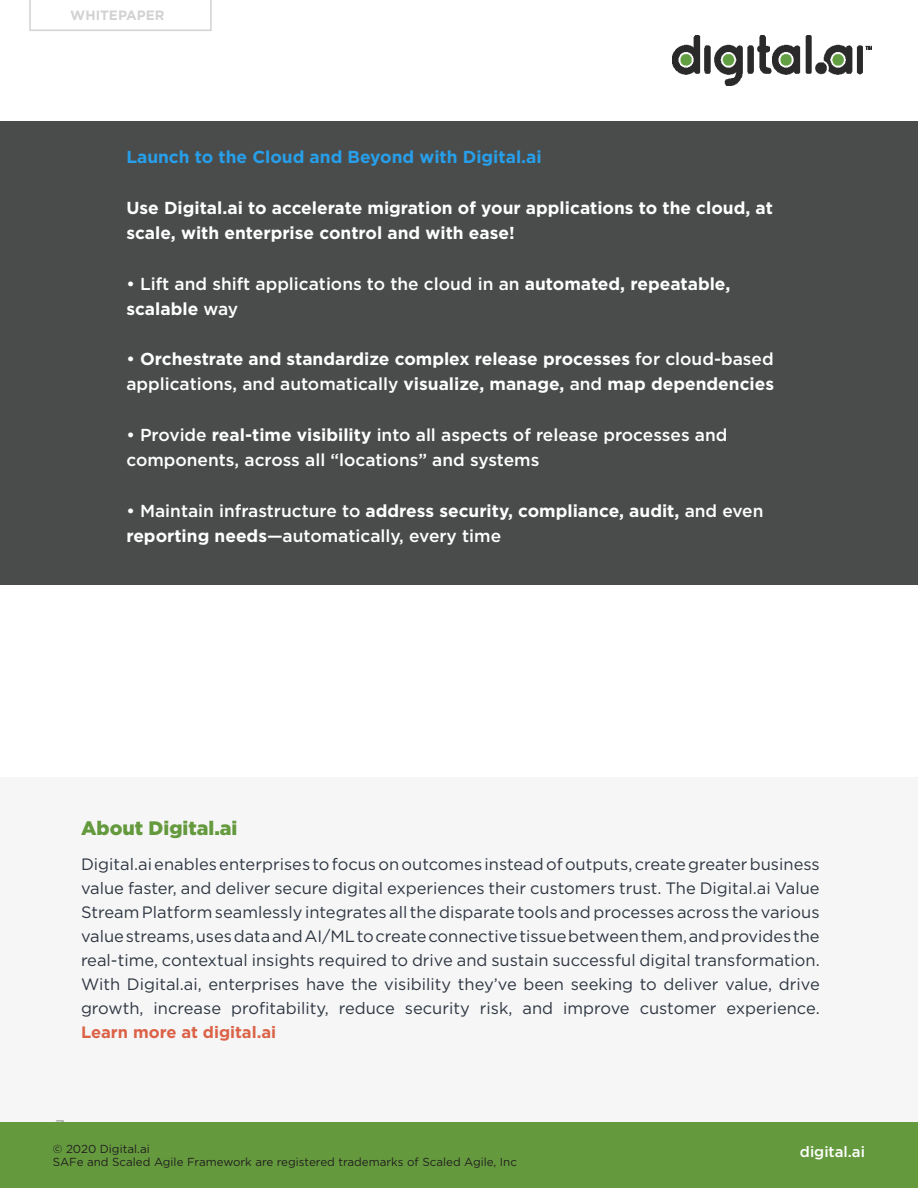
<style>
.page{position:relative;width:918px;height:1188px;background:#fff}
.page>*{position:absolute;margin:0;border:0;box-sizing:border-box;transform-origin:0 0}
.t1{font:900 19.5px "Gotham";color:#649a3d}
.Standard_Paragraph{font:500 17.4px/25.2px "Gotham";color:#fff}
.Standard_Paragraph-2{font:700 17.4px/25.2px "Gotham";color:#fff}
.Standard_Paragraph-3{font:700 17.4px "Gotham";color:#279fea}
.Body_Copy_left{font:16.5px/24px "Gotham";color:#2f3743;text-align:justify}
.t2{font:300 16.5px "Gotham";color:#808285}
.t3{font:500 15px "Gotham";color:#fff}
.t4{font:700 13.5px "Gotham";color:#d1d2d4}
.Body{font:11.55px/13.2px "Gotham";color:#231f20}
.s1{font-weight:700}
.s2{font-weight:500}
.s3{font-weight:700;color:#db6247}
</style>
<div class="page">
<svg style="left:29px;top:0;width:183px;height:31px"></svg>
<img style="left:672px;top:36px;width:200px;height:49px">
<div style="left:0;top:778px;width:918px;height:367px;background:#f6f6f6"></div>
<div style="left:0;top:1122px;width:918px;height:66px;background:#649a3d"></div>
<div style="left:0;top:122px;width:918px;height:463px;background:#4a4c4c"></div>
<p class="t4" style="left:70px;top:6px;width:96px">WHITEPAPER</p>
<p class="Standard_Paragraph-3" style="left:126px;top:146px;width:417px">Launch to the Cloud and Beyond with Digital.ai</p>
<p class="Standard_Paragraph-2" style="left:126px;top:195px;width:648px">Use Digital.ai to accelerate migration of your applications to the cloud, at scale, with enterprise control and with ease!</p>
<p class="Standard_Paragraph" style="left:126px;top:271px;width:606px">• Lift and shift applications to the cloud in an <span class="s1">automated, repeatable, scalable</span> way</p>
<p class="Standard_Paragraph-2" style="left:126px;top:346px;width:649px"><span class="s2">•</span> Orchestrate and standardize complex release processes <span class="s2">for cloud-based applications, and automatically</span> visualize, manage, <span class="s2">and</span> map dependencies</p>
<p class="Standard_Paragraph" style="left:126px;top:422px;width:603px">• Provide <span class="s1">real-time visibility</span> into all aspects of release processes and components, across all “locations” and systems</p>
<p class="Standard_Paragraph" style="left:126px;top:498px;width:639px">• Maintain infrastructure to <span class="s1">address security, compliance, audit,</span> and even <span class="s1">reporting needs</span>—automatically, every time</p>
<p class="t1" style="left:81px;top:815px;width:158px">About Digital.ai</p>
<p class="Body_Copy_left" style="left:81px;top:851px;width:740px">Digital.ai enables enterprises to focus on outcomes instead of outputs, create greater business value faster, and deliver secure digital experiences their customers trust. The Digital.ai Value Stream Platform seamlessly integrates all the disparate tools and processes across the various value streams, uses data and AI/ML to create connective tissue between them, and provides the real-time, contextual insights required to drive and sustain successful digital transformation.<br>With Digital.ai, enterprises have the visibility they’ve been seeking to deliver value, drive growth, increase profitability, reduce security risk, and improve customer experience.<br><span class="s3">Learn more at digital.ai</span></p>
<p class="t2" style="left:55px;top:1116px;width:11px">7</p>
<p class="Body" style="left:53px;top:1142px;width:466px">© 2020 Digital.ai<br>SAFe and Scaled Agile Framework are registered trademarks of Scaled Agile, Inc</p>
<p class="t3" style="left:800px;top:1141px;width:67px">digital.ai</p>
</div>
